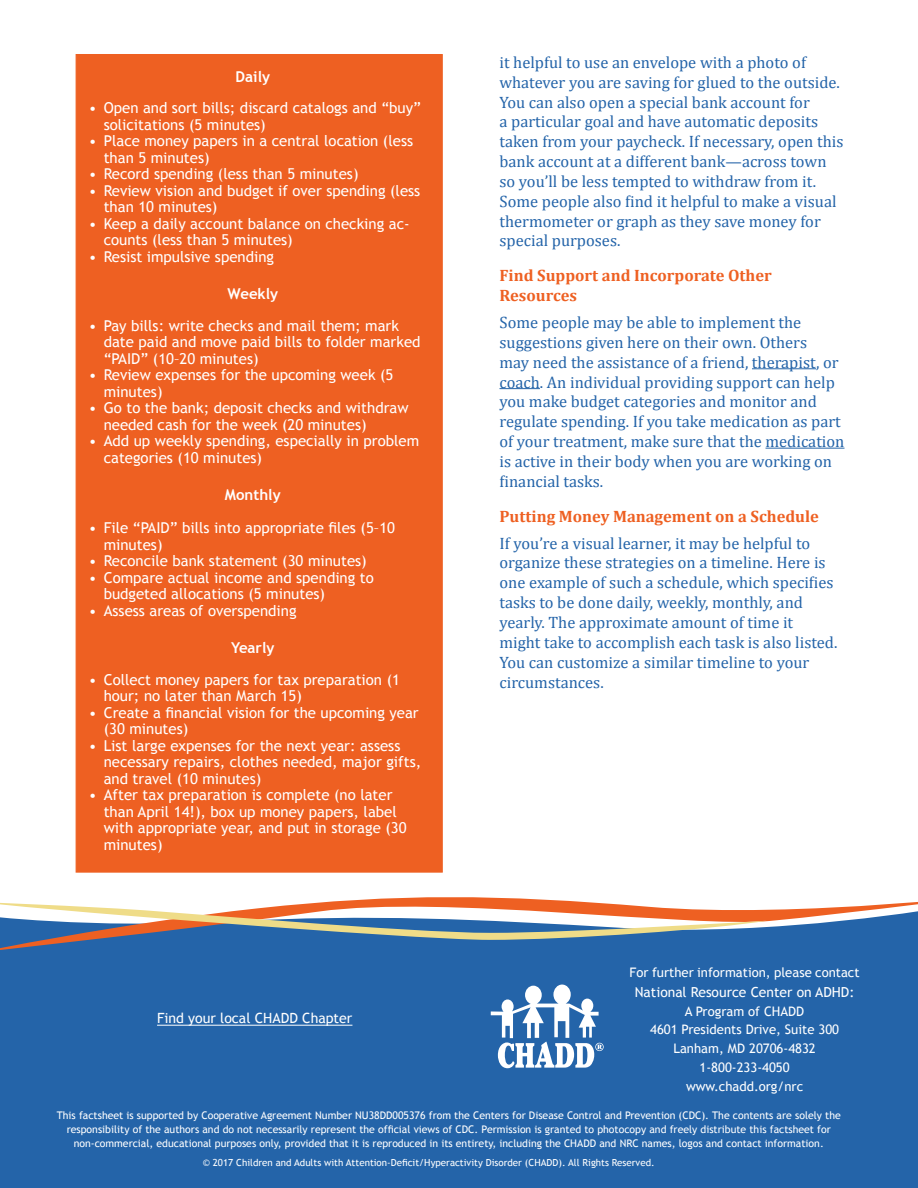
<style>
.page{position:relative;width:918px;height:1188px;background:#fff}
.page>*{position:absolute;margin:0;border:0;box-sizing:border-box;transform-origin:0 0}
.body_text{font:16.5px/19.8px "Cambria";color:#2464a9}
.subhead{font:700 16.5px/19.8px "Cambria";color:#ee6022}
.t1{font:15px/16.5px "Trebuchet MS";color:#fff}
.body_text-2{font:700 15px "Trebuchet MS";color:#fff}
.bullets{font:700 15px "Trebuchet MS";color:#fff}
.t2{font:14.1px "Trebuchet MS";color:#fff}
.t3{font:13.8px "Trebuchet MS";color:#fff}
.t4{font:13.2px "Trebuchet MS";color:#fff}
.t5{font:10.5px "Trebuchet MS";color:#fff}
.t6{font:9.75px "Trebuchet MS";color:#fff}
</style>
<div class="page">
<div style="left:0;top:952px;width:918px;height:236px;background:#2464a9"></div>
<svg style="left:0;top:897px;width:918px;height:55px;fill:#2464a9"></svg>
<svg style="left:0;top:902px;width:767px;height:38px"></svg>
<svg style="left:491px;top:985px;width:113px;height:83px"></svg>
<hr style="left:157px;top:1025px;width:195px;height:1px;background:#fff">
<hr style="left:752px;top:369px;width:64px;height:1px;background:#2464a9">
<hr style="left:500px;top:388px;width:40px;height:1px;background:#2464a9">
<hr style="left:766px;top:448px;width:79px;height:1px;background:#2464a9">
<div style="left:76px;top:54px;width:367px;height:819px;background:#ee6022;border:1px solid #ee6022"></div>
<p class="body_text-2" style="left:236px;top:67px;width:36px">Daily</p>
<p class="t1" style="left:104px;top:100px;width:319px;text-indent:-15px">• Open and sort bills; discard catalogs and “buy” solicitations (5 minutes)</p>
<p class="t1" style="left:104px;top:133px;width:311px;text-indent:-15px">• Place money papers in a central location (less than 5 minutes)</p>
<p class="t1" style="left:89px;top:166px;width:271px">• Record spending (less than 5 minutes)</p>
<p class="t1" style="left:104px;top:182px;width:318px;text-indent:-15px">• Review vision and budget if over spending (less than 10 minutes)</p>
<p class="t1" style="left:104px;top:215px;width:308px;text-indent:-15px">• Keep a daily account balance on checking ac&shy;counts (less than 5 minutes)</p>
<p class="t1" style="left:89px;top:248px;width:187px">• Resist impulsive spending</p>
<p class="body_text-2" style="left:227px;top:284px;width:52px">Weekly</p>
<p class="t1" style="left:104px;top:317px;width:318px;text-indent:-15px">• Pay bills: write checks and mail them; mark date paid and move paid bills to folder marked “PAID” (10–20 minutes)</p>
<p class="t1" style="left:104px;top:367px;width:291px;text-indent:-15px">• Review expenses for the upcoming week (5 minutes)</p>
<p class="t1" style="left:104px;top:400px;width:306px;text-indent:-15px">• Go to the bank; deposit checks and withdraw needed cash for the week (20 minutes)</p>
<p class="t1" style="left:104px;top:433px;width:317px;text-indent:-15px">• Add up weekly spending, especially in problem categories (10 minutes)</p>
<p class="bullets" style="left:225px;top:485px;width:57px">Monthly</p>
<p class="t1" style="left:104px;top:520px;width:293px;text-indent:-15px">• File “PAID” bills into appropriate files (5–10 minutes)</p>
<p class="t1" style="left:89px;top:553px;width:280px">• Reconcile bank statement (30 minutes)</p>
<p class="t1" style="left:104px;top:569px;width:272px;text-indent:-15px">• Compare actual income and spending to budgeted allocations (5 minutes)</p>
<p class="t1" style="left:89px;top:602px;width:209px">• Assess areas of overspending</p>
<p class="body_text-2" style="left:231px;top:638px;width:45px">Yearly</p>
<p class="t1" style="left:104px;top:671px;width:298px;text-indent:-15px">• Collect money papers for tax preparation (1 hour; no later than March 15)</p>
<p class="t1" style="left:104px;top:704px;width:317px;text-indent:-15px">• Create a financial vision for the upcoming year (30 minutes)</p>
<p class="t1" style="left:104px;top:737px;width:319px;text-indent:-15px">• List large expenses for the next year: assess necessary repairs, clothes needed, major gifts, and travel (10 minutes)</p>
<p class="t1" style="left:104px;top:787px;width:304px;text-indent:-15px">• After tax preparation is complete (no later than April 14!), box up money papers, label with appropriate year, and put in storage (30 minutes)</p>
<p class="t2" style="left:157px;top:1010px;width:197px">Find your local CHADD Chapter</p>
<p class="body_text" style="left:500px;top:52px;width:345px">it helpful to use an envelope with a photo of whatever you are saving for glued to the outside.<br>You can also open a special bank account for<br>a particular goal and have automatic deposits taken from your paycheck. If necessary, open this bank account at a different bank—across town so you’ll be less tempted to withdraw from it.<br>Some people also find it helpful to make a visual thermometer or graph as they save money for special purposes.</p>
<p class="subhead" style="left:500px;top:265px;width:274px">Find Support and Incorporate Other<br>Resources</p>
<p class="body_text" style="left:500px;top:313px;width:347px">Some people may be able to implement the suggestions given here on their own. Others<br>may need the assistance of a friend, therapist, or coach. An individual providing support can help you make budget categories and monitor and regulate spending. If you take medication as part of your treatment, make sure that the medication is active in their body when you are working on financial tasks.</p>
<p class="subhead" style="left:500px;top:506px;width:321px">Putting Money Management on a Schedule</p>
<p class="body_text" style="left:500px;top:533px;width:339px">If you’re a visual learner, it may be helpful to organize these strategies on a timeline. Here is one example of such a schedule, which specifies tasks to be done daily, weekly, monthly, and yearly. The approximate amount of time it might take to accomplish each task is also listed.<br>You can customize a similar timeline to your circumstances.</p>
<p class="t4" style="left:630px;top:965px;width:232px">For further information, please contact</p>
<p class="t3" style="left:635px;top:984px;width:221px">National Resource Center on ADHD:</p>
<p class="t4" style="left:685px;top:1003px;width:121px">A Program of CHADD</p>
<p class="t4" style="left:650px;top:1022px;width:190px">4601 Presidents Drive, Suite 300</p>
<p class="t4" style="left:673px;top:1041px;width:144px">Lanham, MD 20706-4832</p>
<p class="t4" style="left:700px;top:1059px;width:92px">1-800-233-4050</p>
<p class="t4" style="left:686px;top:1078px;width:119px">www.chadd.org/nrc</p>
<p class="t5" style="left:57px;top:1109px;width:786px">This factsheet is supported by Cooperative Agreement Number NU38DD005376 from the Centers for Disease Control and Prevention (CDC). The contents are solely the</p>
<p class="t5" style="left:67px;top:1123px;width:766px">responsibility of the authors and do not necessarily represent the official views of CDC. Permission is granted to photocopy and freely distribute this factsheet for</p>
<p class="t5" style="left:74px;top:1137px;width:752px">non-commercial, educational purposes only, provided that it is reproduced in its entirety, including the CHADD and NRC names, logos and contact information.</p>
<p class="t6" style="left:203px;top:1157px;width:453px">© 2017 Children and Adults with Attention-Deficit/Hyperactivity Disorder (CHADD). All Rights Reserved.</p>
</div>
